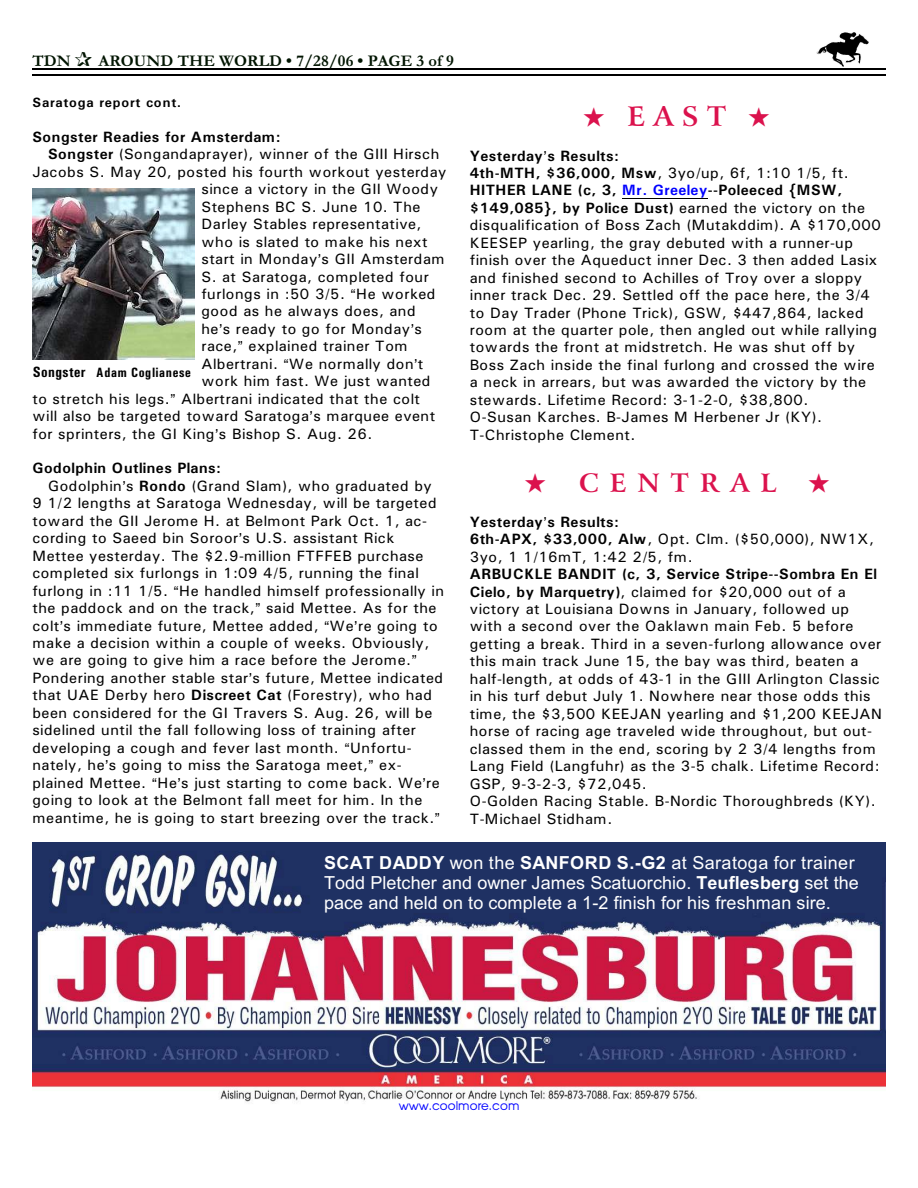
<style>
.page{position:relative;width:918px;height:1188px;background:#fff}
.page>*{position:absolute;margin:0;border:0;box-sizing:border-box;transform-origin:0 0}
.t1{font:700 27px "Arrus BT";color:#db124d}
.t2{font:700 25.5px "Arrus BT";letter-spacing:.43em;color:#db124d}
.t3{font:18px/20.1px "Arial";letter-spacing:.005em;color:#fff}
.t4{font:700 16.5px "Garamond";letter-spacing:.005em;color:#001400}
.t5{font:15px/17.4px "Univers";letter-spacing:.03em;color:#000}
.t6{font:700 15px "Univers";letter-spacing:.03em;color:#000}
.t7{font:700 13.5px "Univers Condensed";letter-spacing:.045em;color:#000}
.t8{font:700 13.5px "Univers";letter-spacing:.065em;color:#000}
.t9{font:12px "Advance";color:#00f}
.s1{font-weight:700}
.s2{font-size:15px}
.s3{font-weight:700;color:#00f}
</style>
<div class="page">
<img style="left:817px;top:32px;width:51px;height:34px">
<hr style="left:32px;top:68px;width:853px;height:1px;background:#000">
<hr style="left:32px;top:75px;width:853px;height:1px;background:#000">
<hr style="left:622px;top:198px;width:86px;height:1px;background:#000">
<img style="left:32px;top:842px;width:854px;height:260px">
<img style="left:33px;top:188px;width:162px;height:172px">
<p class="t4" style="left:32px;top:55px;width:40px">TDN</p>
<p class="t4" style="left:98px;top:55px;width:357px">AROUND THE WORLD • 7/28/06 • PAGE 3 of 9</p>
<p class="t8" style="left:32px;top:98px;width:151px">Saratoga report cont.</p>
<p class="t6" style="left:32px;top:132px;width:250px">Songster Readies for Amsterdam:</p>
<p class="t5" style="left:48px;top:147px;width:393px"><span class="s1">Songster</span> (Songandaprayer), winner of the GIII Hirsch</p>
<p class="t5" style="left:32px;top:164px;width:416px">Jacobs S. May 20, posted his fourth workout yesterday</p>
<p class="t5" style="left:201px;top:182px;width:238px">since a victory in the GII Woody</p>
<p class="t5" style="left:201px;top:199px;width:220px">Stephens BC S. June 10. The</p>
<p class="t5" style="left:201px;top:217px;width:222px">Darley Stables representative,</p>
<p class="t5" style="left:201px;top:234px;width:228px">who is slated to make his next</p>
<p class="t5" style="left:201px;top:252px;width:245px">start in Monday s GII Amsterdam</p>
<p class="t5" style="left:201px;top:269px;width:229px">S. at Saratoga, completed four</p>
<p class="t5" style="left:201px;top:286px;width:236px">furlongs in :50 3/5. He worked</p>
<p class="t5" style="left:201px;top:304px;width:216px">good as he always does, and</p>
<p class="t5" style="left:201px;top:321px;width:222px">he s ready to go for Monday s</p>
<p class="t5" style="left:201px;top:339px;width:207px">race, explained trainer Tom</p>
<p class="t5" style="left:201px;top:356px;width:224px">Albertrani. We normally don t</p>
<p class="t5" style="left:201px;top:374px;width:230px">work him fast. We just wanted</p>
<p class="t5" style="left:32px;top:391px;width:389px">to stretch his legs. Albertrani indicated that the colt</p>
<p class="t5" style="left:32px;top:409px;width:405px">will also be targeted toward Saratoga s marquee event</p>
<p class="t5" style="left:32px;top:426px;width:342px">for sprinters, the GI King s Bishop S. Aug. 26.</p>
<p class="t6" style="left:32px;top:463px;width:190px">Godolphin Outlines Plans:</p>
<p class="t5" style="left:48px;top:478px;width:385px">Godolphin s <span class="s1">Rondo</span> (Grand Slam), who graduated by</p>
<p class="t5" style="left:32px;top:496px;width:406px">9 1/2 lengths at Saratoga Wednesday, will be targeted</p>
<p class="t5" style="left:32px;top:513px;width:396px">toward the GII Jerome H. at Belmont Park Oct. 1, ac-</p>
<p class="t5" style="left:32px;top:531px;width:364px">cording to Saeed bin Soroor s U.S. assistant Rick</p>
<p class="t5" style="left:32px;top:548px;width:393px">Mettee yesterday. The $2.9-million FTFFEB purchase</p>
<p class="t5" style="left:32px;top:566px;width:388px">completed six furlongs in 1:09 4/5, running the final</p>
<p class="t5" style="left:32px;top:583px;width:413px">furlong in :11 1/5. He handled himself professionally in</p>
<p class="t5" style="left:32px;top:601px;width:406px">the paddock and on the track, said Mettee. As for the</p>
<p class="t5" style="left:32px;top:618px;width:407px">colt s immediate future, Mettee added, We re going to</p>
<p class="t5" style="left:32px;top:635px;width:399px">make a decision within a couple of weeks. Obviously,</p>
<p class="t5" style="left:32px;top:653px;width:380px">we are going to give him a race before the Jerome.</p>
<p class="t5" style="left:32px;top:670px;width:412px">Pondering another stable star s future, Mettee indicated</p>
<p class="t5" style="left:32px;top:688px;width:401px">that UAE Derby hero <span class="s1">Discreet Cat</span> (Forestry), who had</p>
<p class="t5" style="left:32px;top:705px;width:402px">been considered for the GI Travers S. Aug. 26, will be</p>
<p class="t5" style="left:32px;top:723px;width:385px">sidelined until the fall following loss of training after</p>
<p class="t5" style="left:32px;top:740px;width:381px">developing a cough and fever last month. Unfortu-</p>
<p class="t5" style="left:32px;top:758px;width:371px">nately, he s going to miss the Saratoga meet, ex-</p>
<p class="t5" style="left:32px;top:775px;width:409px">plained Mettee. He s just starting to come back. We re</p>
<p class="t5" style="left:32px;top:793px;width:392px">going to look at the Belmont fall meet for him. In the</p>
<p class="t5" style="left:32px;top:810px;width:404px">meantime, he is going to start breezing over the track.</p>
<p class="t7" style="left:33px;top:368px;width:160px"><span class="s2">Songster</span> Adam Coglianese</p>
<h1 class="t1" style="left:584px;top:106px;width:188px">★ EAST ★</h1>
<p class="t5" style="left:470px;top:148px;width:413px"><span class="s1">Yesterday s Results:<br>4th-MTH, $36,000, Msw</span>, 3yo/up, 6f, 1:10 1/5, ft.<br><span class="s1">HITHER LANE (c, 3,</span> <span class="s3">Mr. Greeley</span><span class="s1">--Poleeced {MSW, $149,085}, by Police Dust)</span> earned the victory on the disqualification of Boss Zach (Mutakddim). A $170,000<br>KEESEP yearling, the gray debuted with a runner-up finish over the Aqueduct inner Dec. 3 then added Lasix and finished second to Achilles of Troy over a sloppy inner track Dec. 29. Settled off the pace here, the 3/4 to Day Trader (Phone Trick), GSW, $447,864, lacked room at the quarter pole, then angled out while rallying towards the front at midstretch. He was shut off by Boss Zach inside the final furlong and crossed the wire a neck in arrears, but was awarded the victory by the stewards. Lifetime Record: 3-1-2-0, $38,800.<br>O-Susan Karches. B-James M Herbener Jr (KY).<br>T-Christophe Clement.</p>
<h2 class="t2" style="left:525px;top:473px;width:253px">★ CENTRAL</h2>
<p class="t5" style="left:470px;top:514px;width:406px"><span class="s1">Yesterday s Results:<br>6th-APX, $33,000, Alw</span>, Opt. Clm. ($50,000), NW1X,<br>3yo, 1 1/16mT, 1:42 2/5, fm.</p>
<p class="t5" style="left:470px;top:567px;width:414px"><span class="s1">ARBUCKLE BANDIT (c, 3, Service Stripe--Sombra En El Cielo, by Marquetry)</span>, claimed for $20,000 out of a victory at Louisiana Downs in January, followed up with a second over the Oaklawn main Feb. 5 before getting a break. Third in a seven-furlong allowance over this main track June 15, the bay was third, beaten a half-length, at odds of 43-1 in the GIII Arlington Classic in his turf debut July 1. Nowhere near those odds this time, the $3,500 KEEJAN yearling and $1,200 KEEJAN horse of racing age traveled wide throughout, but out&shy;classed them in the end, scoring by 2 3/4 lengths from Lang Field (Langfuhr) as the 3-5 chalk. Lifetime Record:<br>GSP, 9-3-2-3, $72,045.<br>O-Golden Racing Stable. B-Nordic Thoroughbreds (KY).<br>T-Michael Stidham.</p>
<p class="t3" style="left:324px;top:854px;width:536px"><span class="s1">SCAT DADDY</span> won the <span class="s1">SANFORD S.-G2</span> at Saratoga for trainer<br>Todd Pletcher and owner James Scatuorchio. <span class="s1">Teuflesberg</span> set the pace and held on to complete a 1-2 finish for his freshman sire.</p>
<p class="t9" style="left:399px;top:1101px;width:122px">www.coolmore.com</p>
</div>
